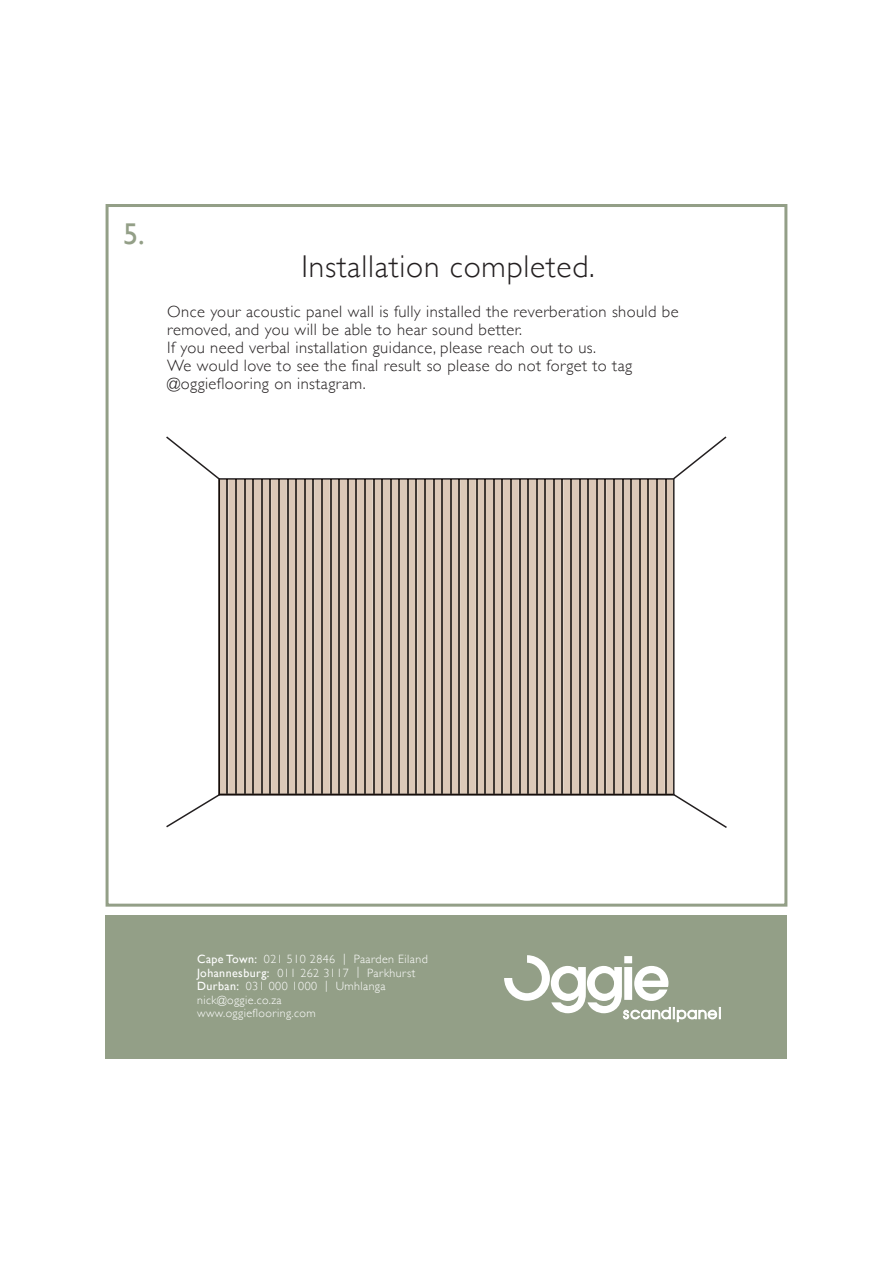
<style>
.page{position:relative;width:893px;height:1263px;background:#fff}
.page>*{position:absolute;margin:0;border:0;box-sizing:border-box;transform-origin:0 0}
.t1{font:300 31.5px "Gill Sans";letter-spacing:.025em;color:#231f20}
.t2{font:30px "Gill Sans";color:#939f87}
.t3{font:300 16.5px/18px "Gill Sans";letter-spacing:.025em;color:#231f20}
.t4{font:300 12px/13.5px "Gill Sans";letter-spacing:.035em;color:#fff}
.s1{font-weight:400}
</style>
<div class="page">
<div style="left:106px;top:204px;width:681px;height:703px;border:3px solid #939f87"></div>
<div style="left:106px;top:915px;width:681px;height:144px;background:#939f87"></div>
<svg style="left:504px;top:955px;width:217px;height:67px"></svg>
<svg style="left:218px;top:479px;width:455px;height:315px;background:#b7a799"></svg>
<svg style="left:166px;top:436px;width:54px;height:44px"></svg>
<svg style="left:166px;top:794px;width:561px;height:34px"></svg>
<svg style="left:467px;top:436px;width:260px;height:45px"></svg>
<h2 class="t2" style="left:123px;top:221px;width:23px">5.</h2>
<h1 class="t1" style="left:301px;top:253px;width:295px">Installation completed.</h1>
<p class="t3" style="left:167px;top:304px;width:513px">Once your acoustic panel wall is fully installed the reverberation should be removed, and you will be able to hear sound better.<br>If you need verbal installation guidance, please reach out to us.<br>We would love to see the final result so please do not forget to tag @oggieflooring on instagram.</p>
<p class="t4" style="left:197px;top:953px;width:232px"><span class="s1">Cape Town:</span> 021 510 2846 | Paarden Eiland<br><span class="s1">Johannesburg:</span> 011 262 3117 | Parkhurst<br><span class="s1">Durban:</span> 031 000 1000 | Umhlanga nick@oggie.co.za<br>www.oggieflooring.com</p>
</div>
